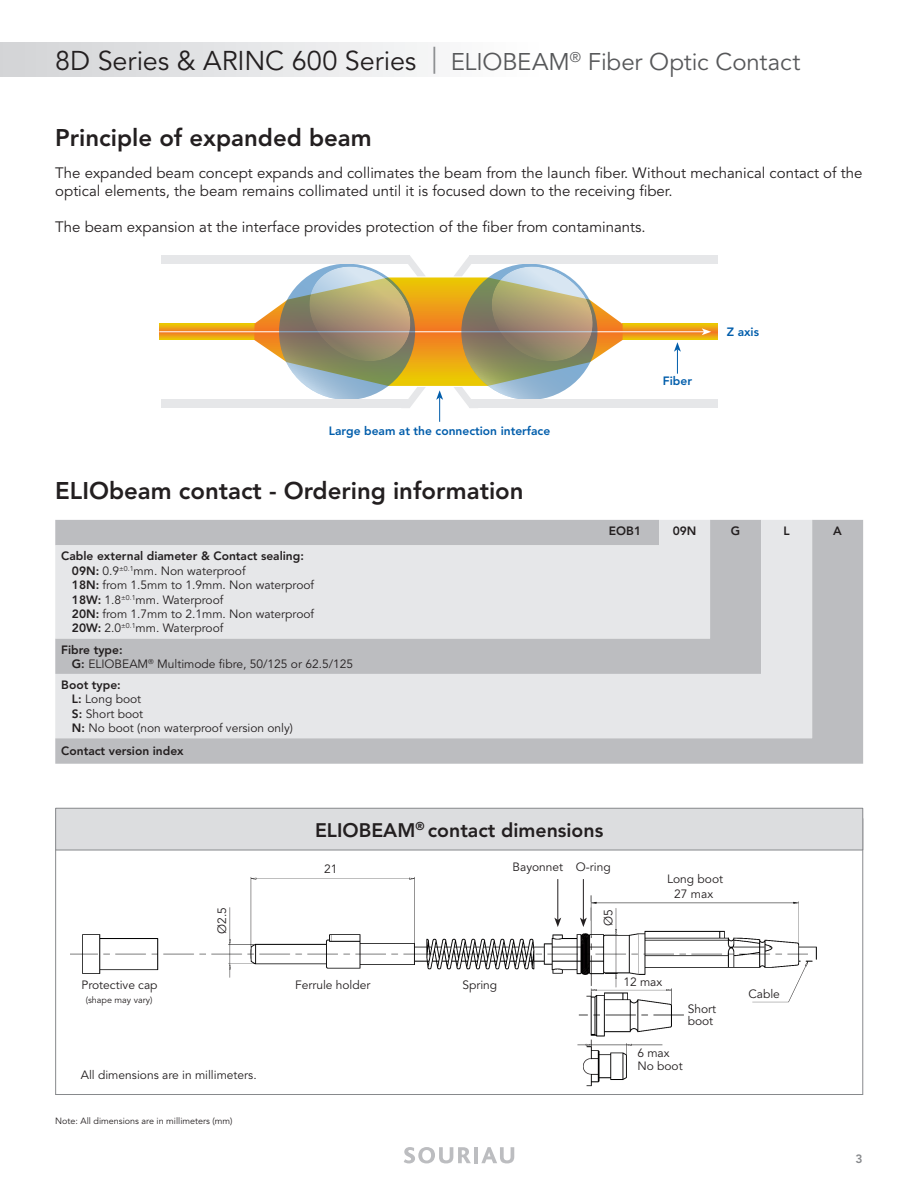
<style>
.page{position:relative;width:918px;height:1188px;background:#fff}
.page>*{position:absolute;margin:0;border:0;box-sizing:border-box;transform-origin:0 0}
.t1{font:800 24px "Avenir LT Std";color:#231f20}
.t2{font:24px "Avenir LT Std";letter-spacing:-.005em;color:#57585a}
.t3{font:800 19.5px "Avenir LT Std";color:#231f20}
.t4{font:15px/18px "Avenir LT Std";color:#231f20}
.t5{font:12px/14.4px "Avenir LT Std";color:#231f20}
.t6{font:800 12px "Avenir LT Std";color:#015dab}
.t7{font:800 12px "Avenir LT Std";color:#231f20}
.t8{font:800 12px "Avenir LT Std";color:#87898c}
.t9{font:9px "Avenir LT Std";color:#231f20}
.s1{font-size:27px;color:#231f20}
.s2{font-size:27px;color:#87898c}
.s3{font-weight:800}
</style>
<div class="page">
<div style="left:0;top:43px;width:544px;height:34px;background:linear-gradient(to right,#d2d3d6,#fefefe)"></div>
<svg style="left:404px;top:1147px;width:67px;height:16px"></svg>
<hr style="left:474px;top:1147px;width:4px;height:16px;background:#bcbdc0">
<svg style="left:481px;top:1147px;width:33px;height:16px"></svg>
<div style="left:55px;top:819px;width:808px;height:276px;background:#fff;border:1px solid #87898c"></div>
<div style="left:56px;top:808px;width:807px;height:42px;background:#dcdddf"></div>
<div style="left:55px;top:808px;width:808px;height:42px;border:1px solid #87898c"></div>
<img style="left:70px;top:877px;width:747px;height:210px">
<hr style="left:583px;top:879px;width:1px;height:41px;background:#231f20">
<svg style="left:580px;top:918px;width:7px;height:9px"></svg>
<hr style="left:557px;top:879px;width:1px;height:41px;background:#231f20">
<svg style="left:554px;top:918px;width:7px;height:9px"></svg>
<svg style="left:159px;top:324px;width:95px;height:16px"></svg>
<svg style="left:623px;top:324px;width:95px;height:16px"></svg>
<hr style="left:159px;top:331px;width:545px;height:1px;background:#fff">
<svg style="left:702px;top:328px;width:9px;height:7px"></svg>
<div style="left:161px;top:255px;width:249px;height:9px;background:#e6e7e9"></div>
<div style="left:470px;top:255px;width:248px;height:9px;background:#e6e7e9"></div>
<div style="left:161px;top:400px;width:249px;height:8px;background:#e6e7e9"></div>
<div style="left:470px;top:400px;width:248px;height:8px;background:#e6e7e9"></div>
<svg style="left:674px;top:342px;width:7px;height:32px"></svg>
<svg style="left:254px;top:255px;width:369px;height:167px"></svg>
<div style="left:55px;top:520px;width:808px;height:244px;background:#bcbdc0"></div>
<svg style="left:55px;top:520px;width:757px;height:218px;background:#dadbdd"></svg>
<h1 class="t2" style="left:55px;top:48px;width:747px"><span class="s1">8D Series &amp; ARINC 600 Series</span> <span class="s2">|</span> ELIOBEAM<sup>®</sup> Fiber Optic Contact</h1>
<h1 class="t1" style="left:55px;top:123px;width:318px">Principle of expanded beam</h1>
<p class="t4" style="left:55px;top:165px;width:809px">The expanded beam concept expands and collimates the beam from the launch fiber. Without mechanical contact of the optical elements, the beam remains collimated until it is focused down to the receiving fiber.</p>
<p class="t4" style="left:55px;top:219px;width:592px">The beam expansion at the interface provides protection of the fiber from contaminants.</p>
<p class="t6" style="left:329px;top:424px;width:223px">Large beam at the connection interface</p>
<h1 class="t1" style="left:55px;top:476px;width:470px">ELIObeam contact - Ordering information</h1>
<p class="t5" style="left:72px;top:549px;width:244px;text-indent:-11px"><span class="s3">Cable external diameter &amp; Contact sealing:<br>09N:</span> 0.9<sup>±0.1</sup>mm. Non waterproof<br><span class="s3">18N:</span> from 1.5mm to 1.9mm. Non waterproof <span class="s3">18W:</span> 1.8<sup>±0.1</sup>mm. Waterproof<br><span class="s3">20N:</span> from 1.7mm to 2.1mm. Non waterproof <span class="s3">20W:</span> 2.0<sup>±0.1</sup>mm. Waterproof</p>
<p class="t5" style="left:72px;top:643px;width:283px;text-indent:-11px"><span class="s3">Fibre type:<br>G:</span> ELIOBEAM<sup>®</sup> Multimode fibre, 50/125 or 62.5/125</p>
<p class="t5" style="left:72px;top:678px;width:223px;text-indent:-11px"><span class="s3">Boot type:<br>L:</span> Long boot<br><span class="s3">S:</span> Short boot<br><span class="s3">N:</span> No boot (non waterproof version only)</p>
<p class="t7" style="left:61px;top:744px;width:124px">Contact version index</p>
<p class="t6" style="left:663px;top:374px;width:31px">Fiber</p>
<p class="t6" style="left:727px;top:325px;width:34px">Z axis</p>
<p class="t7" style="left:609px;top:524px;width:34px">EOB1</p>
<p class="t7" style="left:673px;top:524px;width:25px">09N</p>
<p class="t7" style="left:731px;top:524px;width:11px">G</p>
<p class="t7" style="left:783px;top:524px;width:8px">L</p>
<p class="t7" style="left:833px;top:524px;width:10px">A</p>
<p class="t5" style="left:81px;top:978px;width:78px">Protective cap</p>
<p class="t9" style="left:86px;top:995px;width:68px">(shape may vary)</p>
<p class="t5" style="left:215px;top:934px;width:28px;rotate:-90deg">Ø2.5</p>
<p class="t5" style="left:81px;top:1068px;width:177px">All dimensions are in millimeters.</p>
<p class="t9" style="left:55px;top:1116px;width:179px">Note: All dimensions are in millimeters (mm)</p>
<h2 class="t3" style="left:315px;top:818px;width:290px">ELIOBEAM<sup>®</sup> contact dimensions</h2>
<p class="t5" style="left:324px;top:862px;width:15px">21</p>
<p class="t5" style="left:513px;top:860px;width:52px">Bayonnet</p>
<p class="t5" style="left:576px;top:860px;width:36px">O-ring</p>
<p class="t5" style="left:601px;top:926px;width:18px;rotate:-90deg">Ø5</p>
<p class="t5" style="left:667px;top:872px;width:58px">Long boot</p>
<p class="t5" style="left:674px;top:887px;width:40px">27 max</p>
<p class="t5" style="left:295px;top:978px;width:77px">Ferrule holder</p>
<p class="t5" style="left:462px;top:978px;width:36px">Spring</p>
<p class="t5" style="left:623px;top:975px;width:40px">12 max</p>
<p class="t5" style="left:637px;top:1046px;width:34px">6 max</p>
<p class="t5" style="left:688px;top:1004px;width:30px;line-height:12px">Short boot</p>
<p class="t5" style="left:637px;top:1059px;width:47px">No boot</p>
<p class="t5" style="left:748px;top:987px;width:33px">Cable</p>
<p class="t8" style="left:856px;top:1152px;width:9px">3</p>
</div>
